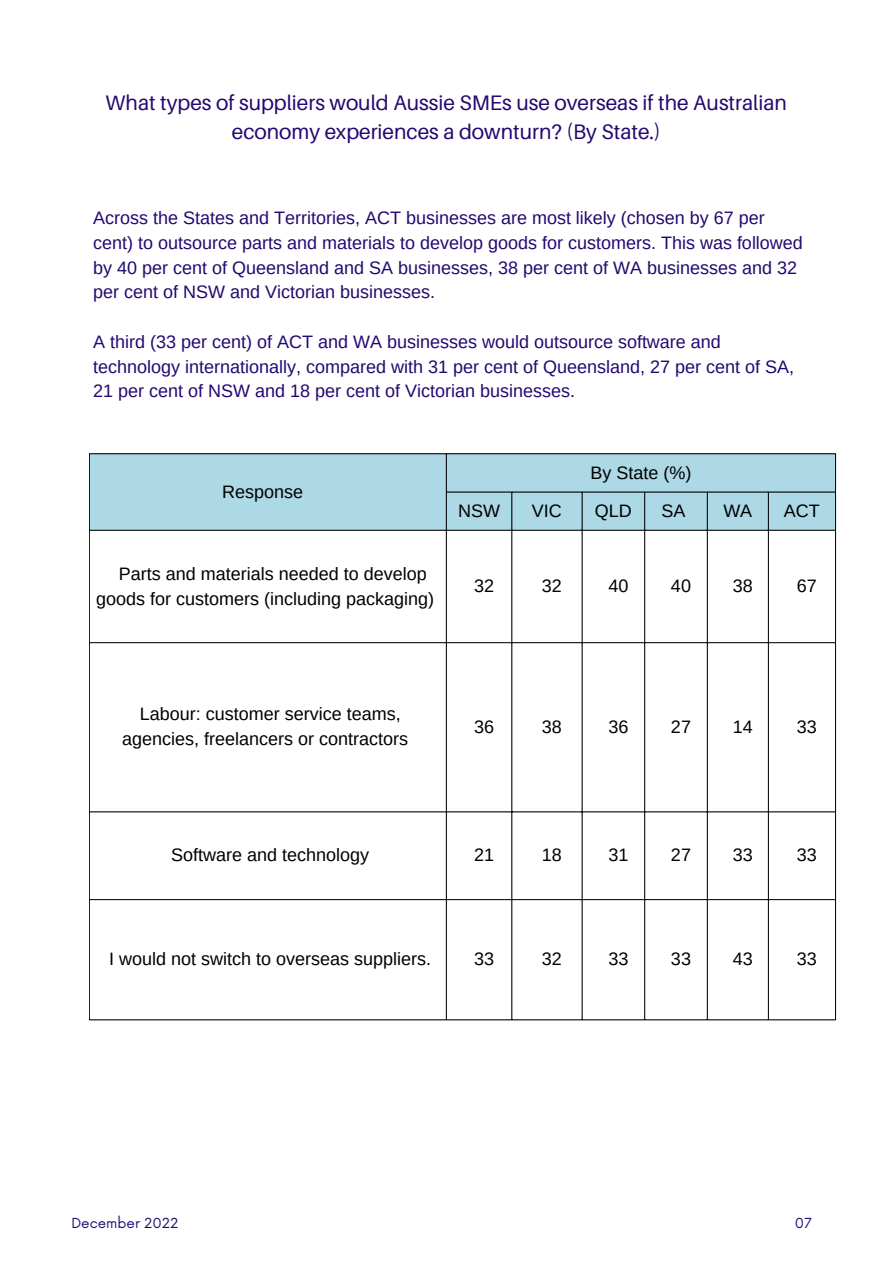
<style>
.page{position:relative;width:893px;height:1264px;background:#fff}
.page>*{position:absolute;margin:0;border:0;box-sizing:border-box;transform-origin:0 0}
.t1{font:21px/29.2px "Aileron";color:#230871;text-align:center}
.t2{font:18px/24.8px "Arimo";color:#230871}
.t3{font:18px/24.8px "Arimo";color:#000}
.t4{font:13.5px "Now";color:#230871}
</style>
<div class="page">
<div style="left:90px;top:454px;width:745px;height:76px;background:#add8e6"></div>
<hr style="left:89px;top:454px;width:1px;height:565px;background:#000">
<hr style="left:446px;top:454px;width:1px;height:565px;background:#000">
<hr style="left:511px;top:492px;width:1px;height:527px;background:#000">
<hr style="left:582px;top:492px;width:1px;height:527px;background:#000">
<hr style="left:644px;top:492px;width:1px;height:527px;background:#000">
<hr style="left:707px;top:492px;width:1px;height:527px;background:#000">
<hr style="left:768px;top:492px;width:1px;height:527px;background:#000">
<hr style="left:835px;top:454px;width:1px;height:565px;background:#000">
<hr style="left:89px;top:453px;width:746px;height:1px;background:#000">
<hr style="left:446px;top:492px;width:389px;height:1px;background:#000">
<hr style="left:89px;top:530px;width:746px;height:1px;background:#000">
<hr style="left:89px;top:642px;width:746px;height:1px;background:#000">
<hr style="left:89px;top:811px;width:746px;height:1px;background:#000">
<hr style="left:89px;top:899px;width:746px;height:1px;background:#000">
<hr style="left:89px;top:1019px;width:746px;height:1px;background:#000">
<p class="t1" style="left:106px;top:88px;width:682px">What types of suppliers would Aussie SMEs use overseas if the Australian economy experiences a downturn? (By State.)</p>
<p class="t2" style="left:93px;top:206px;width:711px">Across the States and Territories, ACT businesses are most likely (chosen by 67 per cent) to outsource parts and materials to develop goods for customers. This was followed by 40 per cent of Queensland and SA businesses, 38 per cent of WA businesses and 32 per cent of NSW and Victorian businesses.</p>
<p class="t2" style="left:93px;top:329px;width:702px">A third (33 per cent) of ACT and WA businesses would outsource software and technology internationally, compared with 31 per cent of Queensland, 27 per cent of SA,<br>21 per cent of NSW and 18 per cent of Victorian businesses.</p>
<p class="t3" style="left:222px;top:479px;width:82px">Response</p>
<p class="t3" style="left:96px;top:561px;width:339px;text-indent:22px">Parts and materials needed to develop goods for customers (including packaging)</p>
<p class="t3" style="left:590px;top:460px;width:102px">By State (%)</p>
<p class="t3" style="left:458px;top:498px;width:43px">NSW</p>
<p class="t3" style="left:532px;top:498px;width:31px">VIC</p>
<p class="t3" style="left:595px;top:498px;width:38px">QLD</p>
<p class="t3" style="left:661px;top:498px;width:25px">SA</p>
<p class="t3" style="left:723px;top:498px;width:30px">WA</p>
<p class="t3" style="left:783px;top:498px;width:37px">ACT</p>
<p class="t3" style="left:474px;top:573px;width:21px">32</p>
<p class="t3" style="left:542px;top:573px;width:21px">32</p>
<p class="t3" style="left:608px;top:573px;width:21px">40</p>
<p class="t3" style="left:671px;top:573px;width:21px">40</p>
<p class="t3" style="left:732px;top:573px;width:21px">38</p>
<p class="t3" style="left:796px;top:573px;width:21px">67</p>
<p class="t3" style="left:122px;top:701px;width:287px;text-align:center">Labour: customer service teams, agencies, freelancers or contractors</p>
<p class="t3" style="left:474px;top:714px;width:21px">36</p>
<p class="t3" style="left:542px;top:714px;width:21px">38</p>
<p class="t3" style="left:608px;top:714px;width:21px">36</p>
<p class="t3" style="left:671px;top:714px;width:21px">27</p>
<p class="t3" style="left:732px;top:714px;width:21px">14</p>
<p class="t3" style="left:796px;top:714px;width:21px">33</p>
<p class="t3" style="left:171px;top:842px;width:199px">Software and technology</p>
<p class="t3" style="left:474px;top:842px;width:21px">21</p>
<p class="t3" style="left:542px;top:842px;width:21px">18</p>
<p class="t3" style="left:608px;top:842px;width:21px">31</p>
<p class="t3" style="left:671px;top:842px;width:21px">27</p>
<p class="t3" style="left:732px;top:842px;width:21px">33</p>
<p class="t3" style="left:796px;top:842px;width:21px">33</p>
<p class="t3" style="left:109px;top:946px;width:323px">I would not switch to overseas suppliers.</p>
<p class="t3" style="left:474px;top:946px;width:21px">33</p>
<p class="t3" style="left:542px;top:946px;width:21px">32</p>
<p class="t3" style="left:608px;top:946px;width:21px">33</p>
<p class="t3" style="left:671px;top:946px;width:21px">33</p>
<p class="t3" style="left:732px;top:946px;width:21px">43</p>
<p class="t3" style="left:796px;top:946px;width:21px">33</p>
<p class="t4" style="left:71px;top:1215px;width:109px">December 2022</p>
<p class="t4" style="left:794px;top:1215px;width:19px">07</p>
</div>
